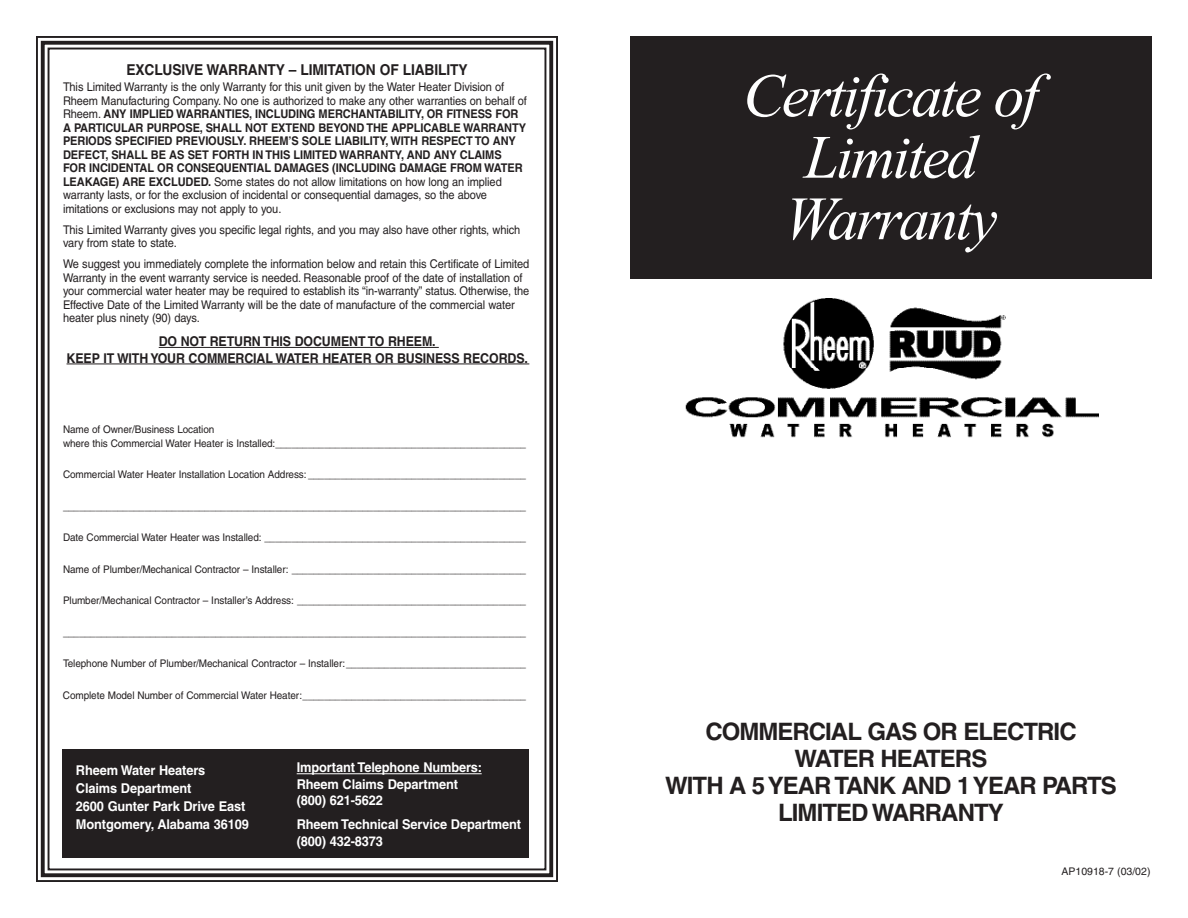
<style>
.page{position:relative;width:1188px;height:918px;background:#fff}
.page>*{position:absolute;margin:0;border:0;box-sizing:border-box;transform-origin:0 0}
.t1{font:italic 61.5px/61.5px "Times New Roman";letter-spacing:-.04em;color:#fff;text-align:center}
.t2{font:700 24px/27px "Helvetica";letter-spacing:-.04em;color:#231f20;text-align:center}
.t3{font:700 15px "Helvetica";letter-spacing:-.01em;color:#231f20;scale:.92 1}
.t4{font:700 13.5px/16.5px "Helvetica";letter-spacing:-.01em;color:#fff;scale:.95 1}
.t5{font:700 13.5px/16.5px "Helvetica";letter-spacing:-.01em;color:#231f20;text-align:center;scale:.92 1}
.t6{font:12px/13.5px "Helvetica";letter-spacing:-.01em;color:#231f20;scale:.92 1}
.t7{font:10.5px/13.5px "Helvetica";letter-spacing:-.01em;color:#231f20;scale:.95 1}
.t8{font:10.5px "Helvetica";letter-spacing:-.01em;color:#231f20}
.s1{font-weight:700}
</style>
<div class="page">
<svg style="left:36px;top:36px;width:522px;height:846px"></svg>
<div style="left:41px;top:41px;width:512px;height:836px;border:4px solid #231f20"></div>
<div style="left:62px;top:750px;width:467px;height:108px;background:#231f20"></div>
<hr style="left:297px;top:773px;width:185px;height:1px;background:#fff">
<img style="left:685px;top:298px;width:414px;height:140px">
<div style="left:630px;top:36px;width:522px;height:243px;background:#231f20"></div>
<p class="t3" style="left:126px;top:60px;width:372px">EXCLUSIVE WARRANTY – LIMITATION OF LIABILITY</p>
<p class="t6" style="left:63px;top:80px;width:506px">This Limited Warranty is the only Warranty for this unit given by the Water Heater Division of Rheem Manufacturing Company. No one is authorized to make any other warranties on behalf of Rheem. <span class="s1">ANY IMPLIED WARRANTIES, INCLUDING MERCHANTABILITY, OR FITNESS FOR A PARTICULAR PURPOSE, SHALL NOT EXTEND BEYOND THE APPLICABLE WARRANTY PERIODS SPECIFIED PREVIOUSLY. RHEEM’S SOLE LIABILITY, WITH RESPECT TO ANY DEFECT, SHALL BE AS SET FORTH IN THIS LIMITED WARRANTY, AND ANY CLAIMS FOR INCIDENTAL OR CONSEQUENTIAL DAMAGES (INCLUDING DAMAGE FROM WATER LEAKAGE) ARE EXCLUDED.</span> Some states do not allow limitations on how long an implied warranty lasts, or for the exclusion of incidental or consequential damages, so the above imitations or exclusions may not apply to you.</p>
<p class="t6" style="left:63px;top:223px;width:499px">This Limited Warranty gives you specific legal rights, and you may also have other rights, which vary from state to state.</p>
<p class="t6" style="left:63px;top:257px;width:508px">We suggest you immediately complete the information below and retain this Certificate of Limited Warranty in the event warranty service is needed. Reasonable proof of the date of installation of your commercial water heater may be required to establish its “in-warranty” status. Otherwise, the Effective Date of the Limited Warranty will be the date of manufacture of the commercial water heater plus ninety (90) days.</p>
<p class="t5" style="left:67px;top:333px;width:503px">DO NOT RETURN THIS DOCUMENT TO RHEEM.<br>KEEP IT WITH YOUR COMMERCIAL WATER HEATER OR BUSINESS RECORDS.</p>
<p class="t7" style="left:63px;top:423px;width:489px">Name of Owner/Business Location<br>where this Commercial Water Heater is Installed:______________________________________________</p>
<p class="t7" style="left:63px;top:468px;width:489px">Commercial Water Heater Installation Location Address: ________________________________________</p>
<p class="t7" style="left:63px;top:499px;width:489px">_____________________________________________________________________________________</p>
<p class="t7" style="left:63px;top:531px;width:489px">Date Commercial Water Heater was Installed: ________________________________________________</p>
<p class="t7" style="left:63px;top:562px;width:489px">Name of Plumber/Mechanical Contractor – Installer: ___________________________________________</p>
<p class="t7" style="left:63px;top:594px;width:489px">Plumber/Mechanical Contractor – Installer’s Address: __________________________________________</p>
<p class="t7" style="left:63px;top:625px;width:489px">_____________________________________________________________________________________</p>
<p class="t7" style="left:63px;top:657px;width:489px">Telephone Number of Plumber/Mechanical Contractor – Installer:_________________________________</p>
<p class="t7" style="left:63px;top:688px;width:489px">Complete Model Number of Commercial Water Heater:_________________________________________</p>
<p class="t4" style="left:76px;top:761px;width:184px;line-height:18px">Rheem Water Heaters<br>Claims Department<br>2600 Gunter Park Drive East<br>Montgomery, Alabama 36109</p>
<p class="t4" style="left:297px;top:759px;width:197px">Important Telephone Numbers:<br>Rheem Claims Department (800) 621-5622</p>
<p class="t4" style="left:297px;top:816px;width:238px">Rheem Technical Service Department (800) 432-8373</p>
<h1 class="t1" style="left:743px;top:63px;width:297px">Certificate of<br>Limited<br>Warranty</h1>
<h2 class="t2" style="left:665px;top:718px;width:453px">COMMERCIAL GAS OR ELECTRIC<br>WATER HEATERS<br>WITH A 5 YEAR TANK AND 1 YEAR PARTS<br>LIMITED WARRANTY</h2>
<p class="t8" style="left:1061px;top:865px;width:91px">AP10918-7 (03/02)</p>
</div>
